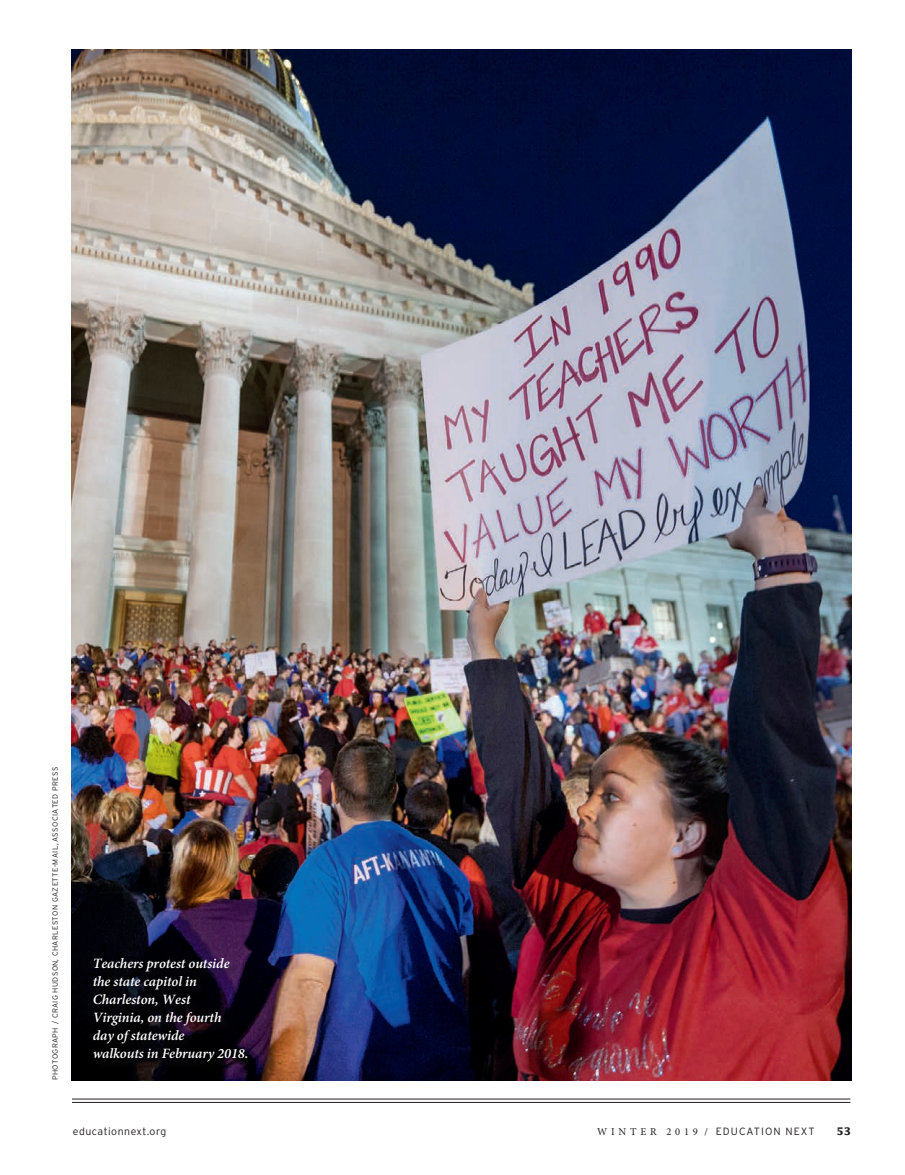
<style>
.page{position:relative;width:905px;height:1175px;background:#fff}
.page>*{position:absolute;margin:0;border:0;box-sizing:border-box;transform-origin:0 0}
.t1{font:italic 600 14.25px/18px "Minion Pro";letter-spacing:-.005em;color:#fff}
.t2{font:300 10.5px "Interstate";letter-spacing:.1em;color:#231f20}
.t3{font:300 10.5px "Interstate";letter-spacing:.05em;color:#231f20}
.t4{font:700 10.5px "Lucida";color:#231f20}
.t5{font:300 7.5px "Interstate";letter-spacing:.05em;color:#231f20}
.s1{font-family:"Minion Pro";font-weight:400}
</style>
<div class="page">
<hr style="left:72px;top:1102px;width:778px;height:1px;background:#231f20">
<hr style="left:72px;top:1098px;width:778px;height:1px;background:#231f20">
<img style="left:72px;top:50px;width:779px;height:1030px">
<div style="left:91px;top:956px;width:169px;height:118px;background:#231f20;opacity:.5"></div>
<p class="t5" style="left:51px;top:1080px;width:315px;rotate:-90deg">PHOTOGRAPH / CRAIG HUDSON, CHARLESTON GAZETTE-MAIL, ASSOCIATED PRESS</p>
<p class="t1" style="left:93px;top:955px;width:157px">Teachers protest outside the state capitol in<br>Charleston, West<br>Virginia, on the fourth<br>day of statewide<br>walkouts in February 2018.</p>
<p class="t3" style="left:73px;top:1125px;width:95px">educationnext.org</p>
<p class="t2" style="left:597px;top:1125px;width:219px"><span class="s1">W I N T E R 2 0 1 9 /</span> EDUCATION NEXT</p>
<p class="t4" style="left:836px;top:1124px;width:12px">53</p>
</div>
